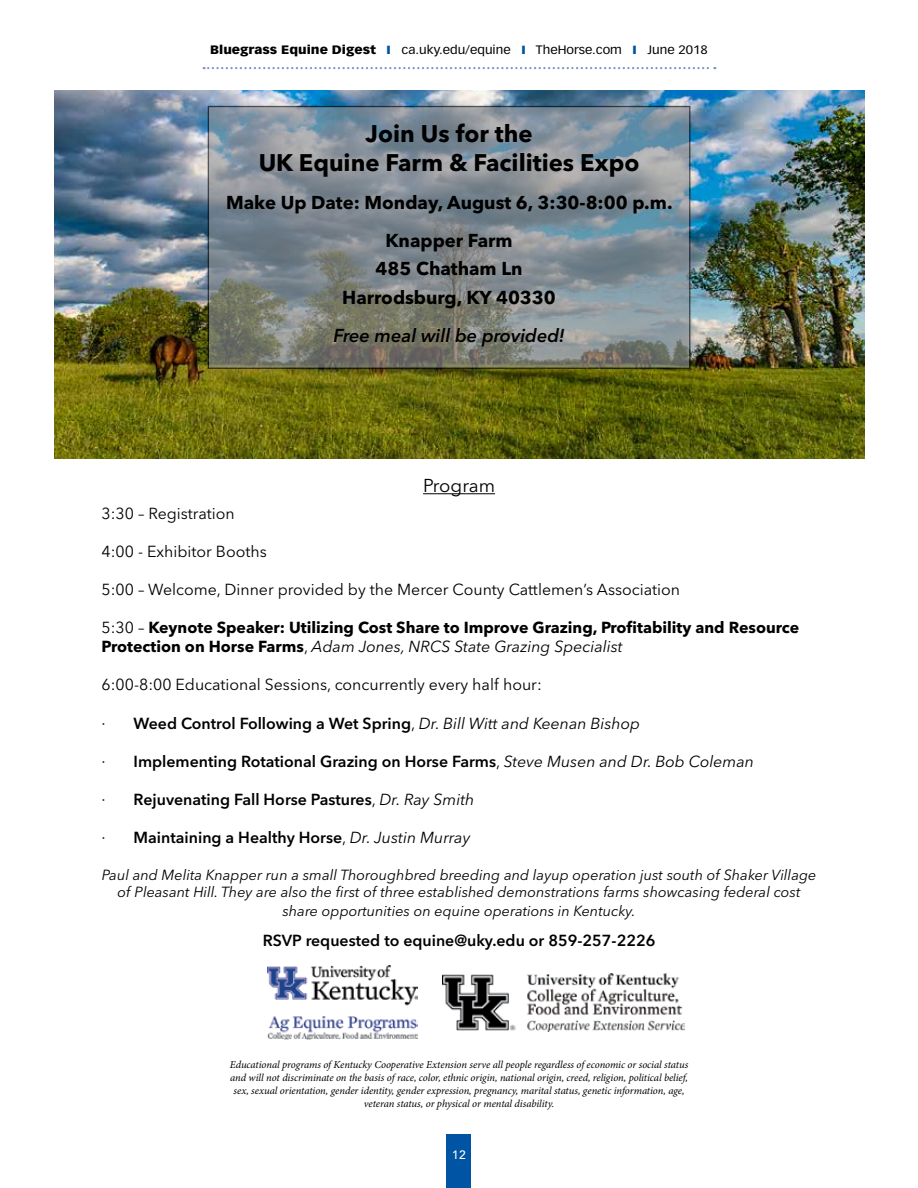
<style>
.page{position:relative;width:918px;height:1188px;background:#fff}
.page>*{position:absolute;margin:0;border:0;box-sizing:border-box;transform-origin:0 0}
.t1{font:700 23.85px/28.7px "Avenir Next LT Pro";color:#000;text-align:center}
.t2{font:700 18.6px/38.1px "Avenir Next LT Pro";color:#000;text-align:center}
.t3{font:italic 600 18.6px "Avenir Next LT Pro";color:#000}
.t4{font:18.6px "Avenir Next LT Pro";letter-spacing:-.005em;color:#000}
.t5{font:600 15.9px "Avenir Next LT Pro";color:#000}
.t6{font:15.9px "Avenir Next LT Pro";color:#000}
.t7{font:700 15.9px/19px "Avenir Next LT Pro";color:#000}
.t8{font:italic 14.55px/17.4px "Avenir Next LT Pro";color:#000;text-align:center}
.t9{font:12px "Vectora LT Std";color:#000;scale:1.1 1}
.t10{font:500 12px "Avenir LT Std";color:#fff}
.t11{font:italic 10.65px/12.8px "Minion Pro";letter-spacing:-.01em;color:#000;text-align:center}
.s1{font-weight:900}
.s2{color:#0054a4}
.s3{font-weight:400}
.s4{font-weight:400;font-style:italic}
</style>
<div class="page">
<div style="left:447px;top:1134px;width:24px;height:54px;background:#0054a4"></div>
<svg style="left:204px;top:67px;width:511px;height:2px"></svg>
<img style="left:54px;top:91px;width:810px;height:368px">
<svg style="left:210px;top:108px;width:478px;height:259px;background:#828b8f"></svg>
<div style="left:208px;top:106px;width:482px;height:263px;border:1px solid #000"></div>
<hr style="left:423px;top:493px;width:72px;height:1px;background:#000">
<img style="left:443px;top:973px;width:242px;height:58px">
<img style="left:268px;top:965px;width:149px;height:74px">
<p class="t9" style="left:210px;top:43px;width:454px"><span class="s1">Bluegrass Equine Digest</span> <span class="s2">❙</span> ca.uky.edu/equine <span class="s2">❙</span> TheHorse.com <span class="s2">❙</span> June 2018</p>
<h1 class="t1" style="left:259px;top:119px;width:382px">Join Us for the<br>UK Equine Farm &amp; Facilities Expo</h1>
<h2 class="t2" style="left:226px;top:183px;width:448px">Make Up Date: Monday, August 6, 3:30-8:00 p.m.<br>Knapper Farm</h2>
<h2 class="t2" style="left:342px;top:254px;width:215px;line-height:28.7px">485 Chatham Ln<br>Harrodsburg, KY 40330</h2>
<h2 class="t3" style="left:333px;top:324px;width:233px">Free meal will be provided!</h2>
<h2 class="t4" style="left:423px;top:474px;width:73px">Program</h2>
<h3 class="t6" style="left:102px;top:504px;width:135px">3:30 – Registration</h3>
<h3 class="t6" style="left:102px;top:542px;width:167px">4:00 - Exhibitor Booths</h3>
<h3 class="t6" style="left:102px;top:580px;width:580px">5:00 – Welcome, Dinner provided by the Mercer County Cattlemen’s Association</h3>
<h3 class="t7" style="left:102px;top:618px;width:699px"><span class="s3">5:30 –</span> Keynote Speaker: Utilizing Cost Share to Improve Grazing, Profitability and Resource<br>Protection on Horse Farms<span class="s3">,</span> <span class="s4">Adam Jones, NRCS State Grazing Specialist</span></h3>
<h3 class="t6" style="left:102px;top:675px;width:442px">6:00-8:00 Educational Sessions, concurrently every half hour:</h3>
<h3 class="t5" style="left:102px;top:713px;width:540px"><span class="s3">·</span> Weed Control Following a Wet Spring<span class="s3">,</span> <span class="s4">Dr. Bill Witt and Keenan Bishop</span></h3>
<h3 class="t5" style="left:102px;top:752px;width:654px"><span class="s3">·</span> Implementing Rotational Grazing on Horse Farms<span class="s3">,</span> <span class="s4">Steve Musen and Dr. Bob Coleman</span></h3>
<h3 class="t5" style="left:102px;top:790px;width:374px"><span class="s3">·</span> Rejuvenating Fall Horse Pastures<span class="s3">,</span> <span class="s4">Dr. Ray Smith</span></h3>
<h3 class="t5" style="left:102px;top:828px;width:370px"><span class="s3">·</span> Maintaining a Healthy Horse<span class="s3">,</span> <span class="s4">Dr. Justin Murray</span></h3>
<h3 class="t8" style="left:102px;top:866px;width:716px">Paul and Melita Knapper run a small Thoroughbred breeding and layup operation just south of Shaker Village of Pleasant Hill. They are also the first of three established demonstrations farms showcasing federal cost</h3>
<h3 class="t8" style="left:282px;top:902px;width:355px">share opportunities on equine operations in Kentucky.</h3>
<h3 class="t5" style="left:263px;top:931px;width:394px">RSVP requested to equine@uky.edu or 859-257-2226</h3>
<p class="t11" style="left:230px;top:1059px;width:460px">Educational programs of Kentucky Cooperative Extension serve all people regardless of economic or social status and will not discriminate on the basis of race, color, ethnic origin, national origin, creed, religion, political belief, sex, sexual orientation, gender identity, gender expression, pregnancy, marital status, genetic information, age, veteran status, or physical or mental disability.</p>
<p class="t10" style="left:452px;top:1148px;width:15px">12</p>
</div>
